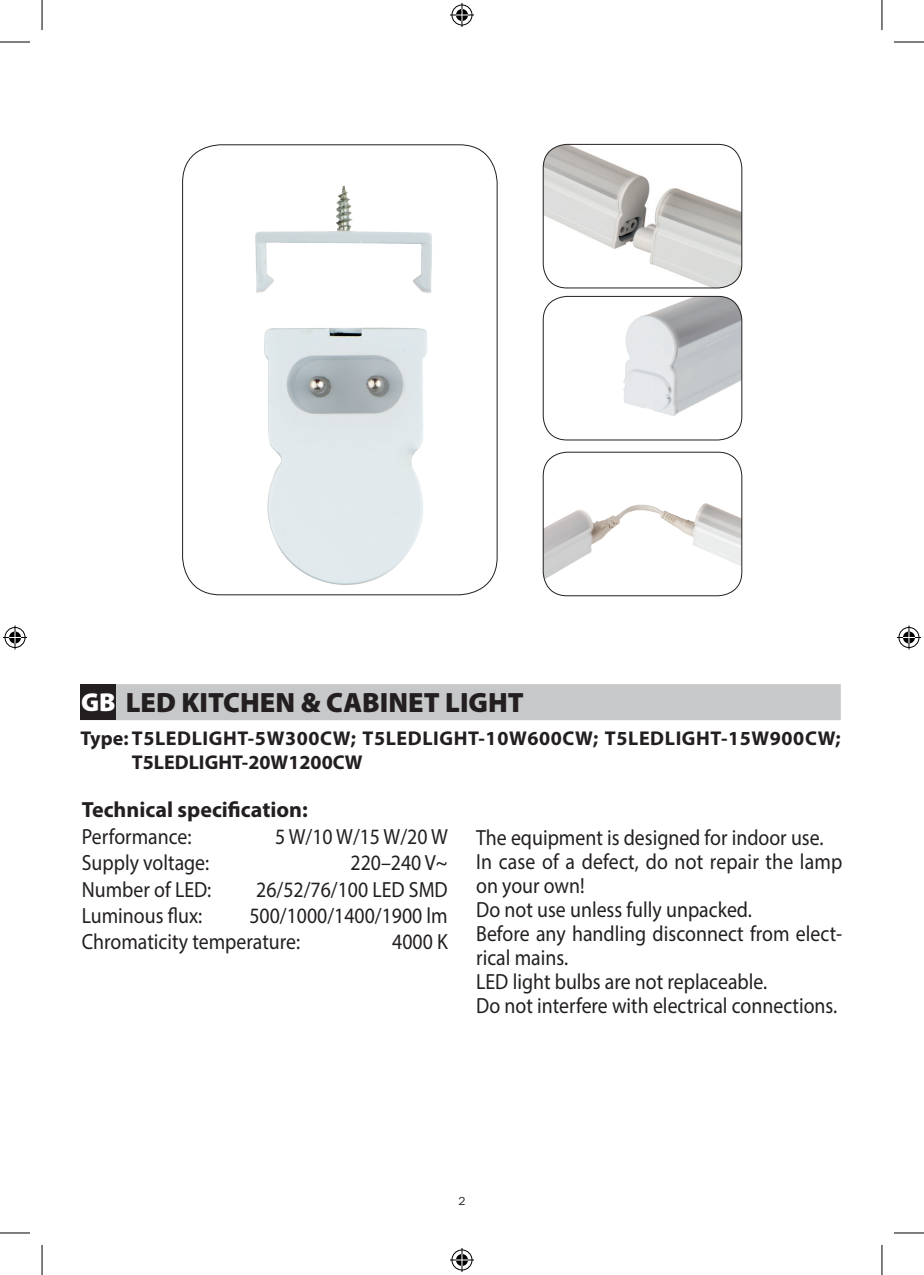
<style>
.page{position:relative;width:924px;height:1275px;background:#fff}
.page>*{position:absolute;margin:0;border:0;box-sizing:border-box;transform-origin:0 0}
.t1{font:900 28px "Myriad Pro";color:#231f20}
.t2{font:22px/24px "Myriad Pro";color:#231f20;scale:.9 1}
.t3{font:700 22px "Myriad Pro";color:#231f20}
.t4{font:700 20px/24px "Myriad Pro";letter-spacing:.03em;color:#231f20}
.t5{font:12px "Franklin Got Itc TEE";color:#231f20}
.s1{font-size:26px;color:#fff}
</style>
<div class="page">
<svg style="left:173px;top:208px;width:736px;height:513px"></svg>
<div style="left:80px;top:684px;width:760px;height:36px;background:#c7c8ca"></div>
<div style="left:80px;top:683px;width:36px;height:36px;background:#231f20"></div>
<div style="left:182px;top:145px;width:315px;height:450px;background:#fff;border-radius:38px"></div>
<img style="left:255px;top:185px;width:177px;height:400px">
<img style="left:543px;top:144px;width:198px;height:144px">
<div style="left:542px;top:144px;width:200px;height:144px;border:1px solid #231f20;border-radius:24px"></div>
<div style="left:543px;top:452px;width:198px;height:144px;background:#fff;border-radius:24px"></div>
<img style="left:544px;top:503px;width:196px;height:77px">
<div style="left:542px;top:452px;width:200px;height:144px;border:1px solid #231f20;border-radius:24px"></div>
<div style="left:543px;top:296px;width:198px;height:144px;background:#fff;border-radius:24px"></div>
<img style="left:623px;top:296px;width:118px;height:120px">
<div style="left:542px;top:296px;width:200px;height:144px;border:1px solid #231f20;border-radius:24px"></div>
<hr style="left:0;top:42px;width:30px;height:1px;background:#000">
<hr style="left:893px;top:42px;width:30px;height:1px;background:#000">
<hr style="left:0;top:1232px;width:30px;height:1px;background:#000">
<hr style="left:893px;top:1232px;width:30px;height:1px;background:#000">
<hr style="left:42px;top:0;width:1px;height:30px;background:#000">
<hr style="left:42px;top:1245px;width:1px;height:30px;background:#000">
<hr style="left:881px;top:0;width:1px;height:30px;background:#000">
<hr style="left:881px;top:1245px;width:1px;height:30px;background:#000">
<svg style="left:450px;top:3px;width:24px;height:24px"></svg>
<svg style="left:450px;top:1248px;width:24px;height:24px"></svg>
<svg style="left:3px;top:625px;width:24px;height:24px"></svg>
<svg style="left:896px;top:625px;width:24px;height:24px"></svg>
<p class="t1" style="left:81px;top:683px;width:444px"><span class="s1">GB</span> LED KITCHEN &amp; CABINET LIGHT</p>
<p class="t4" style="left:132px;top:725px;width:710px;text-indent:-51px">Type: T5LEDLIGHT-5W300CW; T5LEDLIGHT-10W600CW; T5LEDLIGHT-15W900CW;<br>T5LEDLIGHT-20W1200CW</p>
<p class="t3" style="left:82px;top:795px;width:227px">Technical specification:</p>
<p class="t2" style="left:82px;top:824px;width:123px">Performance:</p>
<p class="t2" style="left:275px;top:824px;width:193px">5 W/10 W/15 W/20 W</p>
<p class="t2" style="left:82px;top:850px;width:143px">Supply voltage:</p>
<p class="t2" style="left:350px;top:850px;width:109px">220–240 V~</p>
<p class="t2" style="left:82px;top:876px;width:145px">Number of LED:</p>
<p class="t2" style="left:256px;top:876px;width:214px">26/52/76/100 LED SMD</p>
<p class="t2" style="left:82px;top:903px;width:135px">Luminous flux:</p>
<p class="t2" style="left:476px;top:825px;width:408px">The equipment is designed for indoor use.<br>In case of a defect, do not repair the lamp on your own!<br>Do not use unless fully unpacked.<br>Before any handling disconnect from elect&shy;rical mains.<br>LED light bulbs are not replaceable.<br>Do not interfere with electrical connections.</p>
<p class="t2" style="left:82px;top:902px;width:408px;line-height:26.4px;text-indent:168px">500/1000/1400/1900 lm<br>Chromaticity temperature:</p>
<p class="t2" style="left:392px;top:929px;width:63px">4000 K</p>
<p class="t5" style="left:458px;top:1194px;width:9px">2</p>
</div>
